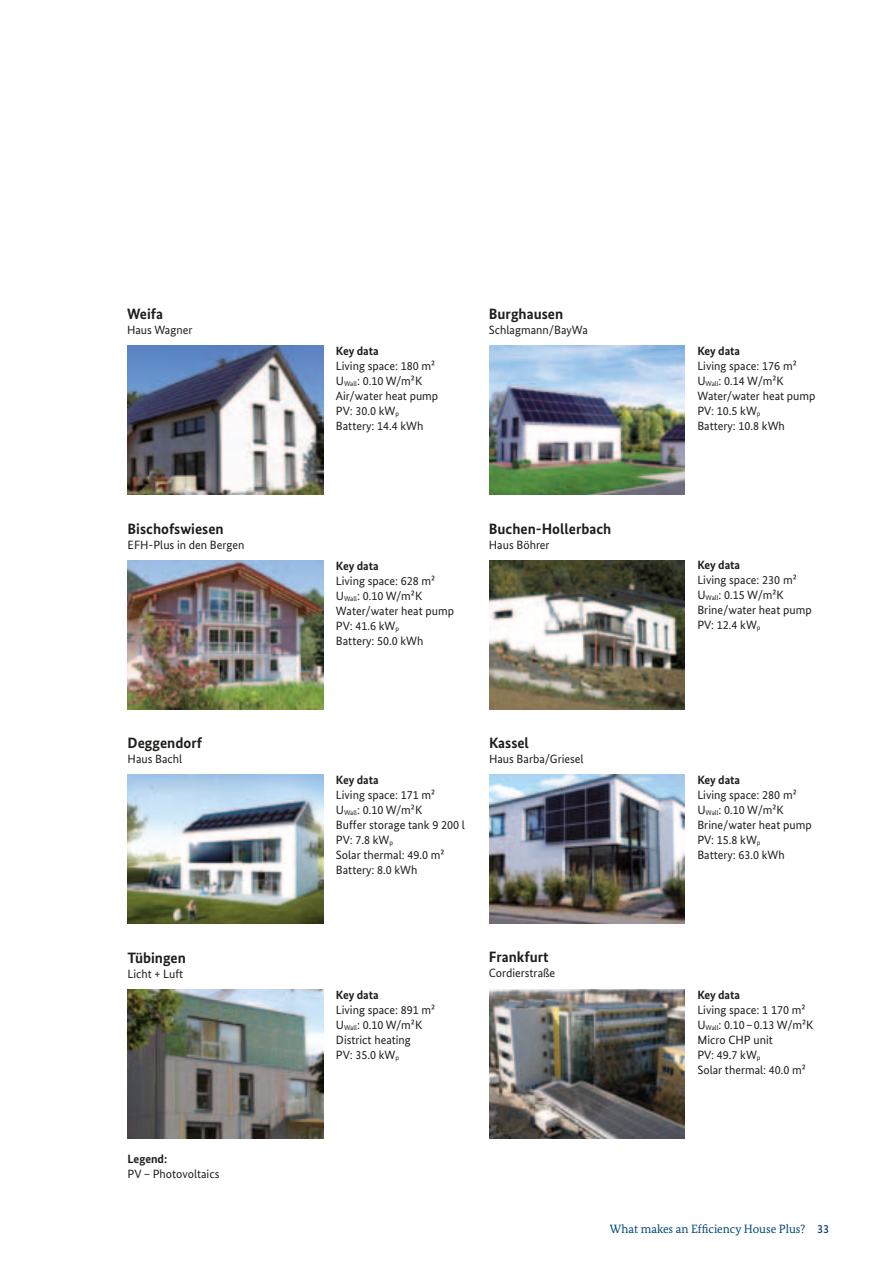
<style>
.page{position:relative;width:893px;height:1263px;background:#fff}
.page>*{position:absolute;margin:0;border:0;box-sizing:border-box;transform-origin:0 0}
.t1{font:700 15px "Bundes Sans";color:#1d1d1b}
.t2{font:12px/15px "Bundes Sans";color:#1d1d1b}
.t3{font:700 12px "Bundes Sans";color:#1d1d1b}
.t4{font:12px "Bundes Serif";color:#004678}
.s1{font-size:6.9px}
.s2{font-family:"Bundes Sans";font-weight:500}
</style>
<div class="page">
<img style="left:128px;top:775px;width:195px;height:149px">
<img style="left:128px;top:990px;width:195px;height:148px">
<img style="left:128px;top:346px;width:195px;height:149px">
<img style="left:128px;top:560px;width:195px;height:149px">
<img style="left:489px;top:775px;width:196px;height:149px">
<img style="left:489px;top:989px;width:196px;height:149px">
<img style="left:489px;top:346px;width:196px;height:149px">
<img style="left:489px;top:560px;width:196px;height:149px">
<p class="t1" style="left:127px;top:305px;width:38px">Weifa</p>
<p class="t2" style="left:127px;top:322px;width:67px">Haus Wagner</p>
<p class="t1" style="left:489px;top:305px;width:76px">Burghausen</p>
<p class="t2" style="left:489px;top:322px;width:100px">Schlagmann/BayWa</p>
<p class="t3" style="left:336px;top:344px;width:44px">Key data</p>
<p class="t2" style="left:336px;top:358px;width:104px">Living space: 180 m²<br>U<span class="s1">Wall</span>: 0.10 W/m²K<br>Air/water heat pump<br>PV: 30.0 kW<span class="s1">p<br></span>Battery: 14.4 kWh</p>
<p class="t3" style="left:697px;top:344px;width:44px">Key data</p>
<p class="t2" style="left:697px;top:358px;width:120px">Living space: 176 m²<br>U<span class="s1">Wall</span>: 0.14 W/m²K<br>Water/water heat pump<br>PV: 10.5 kW<span class="s1">p<br></span>Battery: 10.8 kWh</p>
<p class="t1" style="left:128px;top:519px;width:98px">Bischofswiesen</p>
<p class="t2" style="left:128px;top:537px;width:118px">EFH-Plus in den Bergen</p>
<p class="t1" style="left:489px;top:519px;width:124px">Buchen-Hollerbach</p>
<p class="t2" style="left:489px;top:537px;width:62px">Haus Böhrer</p>
<p class="t3" style="left:336px;top:558px;width:44px">Key data</p>
<p class="t2" style="left:336px;top:573px;width:120px">Living space: 628 m²<br>U<sub>Wall</sub>: 0.10 W/m²K<br>Water/water heat pump<br>PV: 41.6 kW<sub>p<br></sub>Battery: 50.0 kWh</p>
<p class="t3" style="left:697px;top:557px;width:44px">Key data</p>
<p class="t2" style="left:697px;top:572px;width:116px">Living space: 230 m²<br>U<sub>Wall</sub>: 0.15 W/m²K<br>Brine/water heat pump<br>PV: 12.4 kW<sub>p</sub></p>
<p class="t1" style="left:128px;top:734px;width:76px">Deggendorf</p>
<p class="t2" style="left:128px;top:751px;width:56px">Haus Bachl</p>
<p class="t1" style="left:489px;top:734px;width:41px">Kassel</p>
<p class="t2" style="left:489px;top:751px;width:96px">Haus Barba/Griesel</p>
<p class="t3" style="left:336px;top:773px;width:44px">Key data</p>
<p class="t2" style="left:336px;top:787px;width:130px">Living space: 171 m²<br>U<sub>Wall</sub>: 0.10 W/m²K<br>Buffer storage tank 9 200 l<br>PV: 7.8 kW<sub>p<br></sub>Solar thermal: 49.0 m²<br>Battery: 8.0 kWh</p>
<p class="t3" style="left:697px;top:773px;width:44px">Key data</p>
<p class="t2" style="left:697px;top:787px;width:116px">Living space: 280 m²<br>U<sub>Wall</sub>: 0.10 W/m²K<br>Brine/water heat pump<br>PV: 15.8 kW<sub>p<br></sub>Battery: 63.0 kWh</p>
<p class="t1" style="left:128px;top:948px;width:60px">Tübingen</p>
<p class="t2" style="left:128px;top:966px;width:57px">Licht + Luft</p>
<p class="t1" style="left:489px;top:948px;width:61px">Frankfurt</p>
<p class="t2" style="left:489px;top:966px;width:68px">Cordierstraße</p>
<p class="t3" style="left:336px;top:987px;width:44px">Key data</p>
<p class="t2" style="left:336px;top:1002px;width:101px">Living space: 891 m²<br>U<span class="s1">Wall</span>: 0.10 W/m²K<br>District heating<br>PV: 35.0 kW<span class="s1">p</span></p>
<p class="t3" style="left:697px;top:987px;width:44px">Key data</p>
<p class="t2" style="left:697px;top:1002px;width:117px">Living space: 1 170 m²<br>U<span class="s1">Wall</span>: 0.10–0.13 W/m²K<br>Micro CHP unit<br>PV: 49.7 kW<span class="s1">p<br></span>Solar thermal: 40.0 m²</p>
<p class="t3" style="left:128px;top:1151px;width:41px">Legend:</p>
<p class="t2" style="left:128px;top:1166px;width:93px">PV – Photovoltaics</p>
<p class="t4" style="left:610px;top:1222px;width:221px">What makes an Efficiency House Plus? <span class="s2">33</span></p>
</div>
